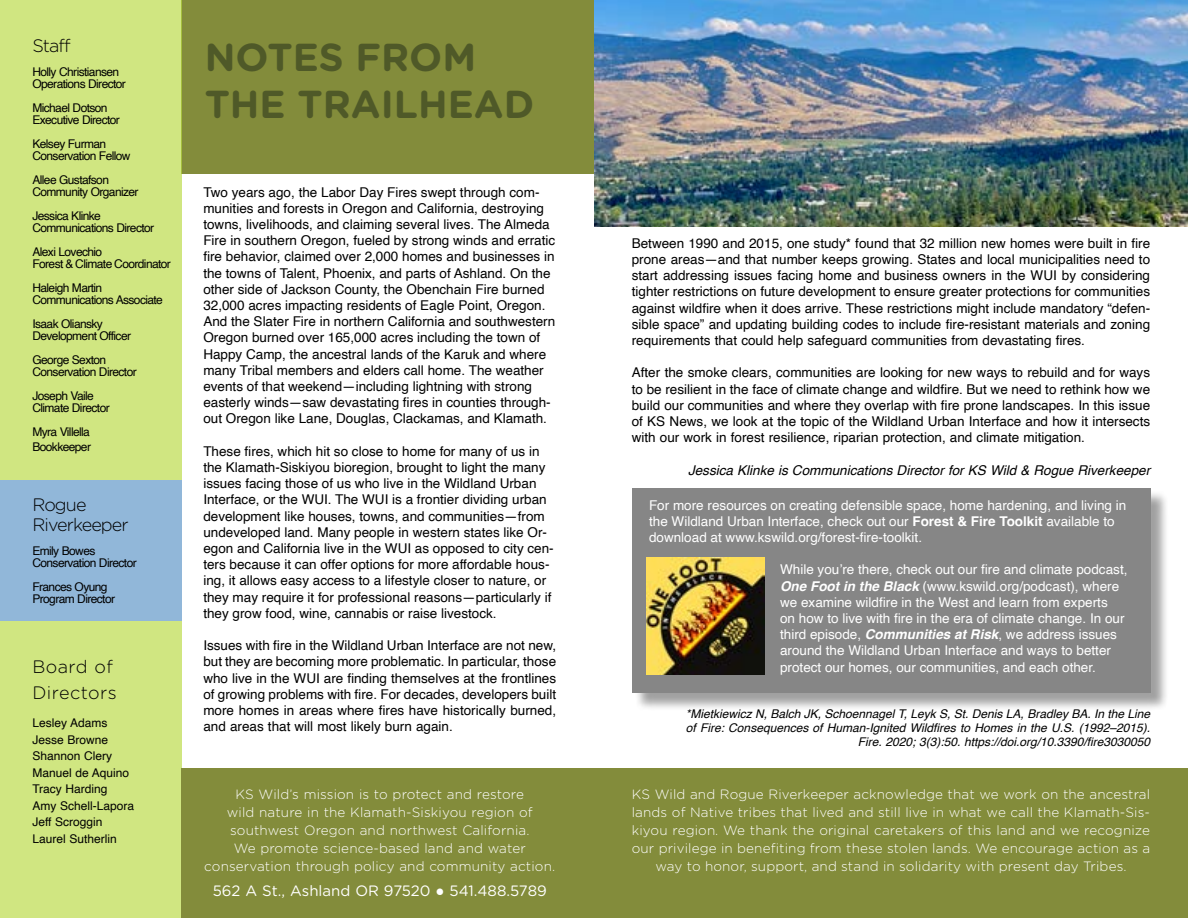
<style>
.page{position:relative;width:1188px;height:918px;background:#fff}
.page>*{position:absolute;margin:0;border:0;box-sizing:border-box;transform-origin:0 0}
.t1{font:700 39px/46.8px "Gotham Rounded";color:#4f5928}
.t2{font:300 18px/19.5px "Gotham Rounded";letter-spacing:-.05em;color:#000}
.t3{font:300 18px/25.5px "Gotham Rounded";letter-spacing:.025em;color:#000}
.t4{font:15px "Gotham Rounded";color:#fff}
.t5{font:13.5px/16.2px "Helvetica";color:#000;text-align:justify}
.t6{font:300 13.5px/18px "Gotham Rounded";letter-spacing:.01em;color:#fff;text-align:center}
.t7{font:13.5px/16.2px "Helvetica";color:#fff}
.t8{font:italic 13.5px "Helvetica";color:#000}
.t9{font:12px/12px "Helvetica";letter-spacing:-.05em;color:#000}
.t10{font:italic 12px/14.4px "Helvetica";color:#000;text-align:right}
.t11{font:12px/16.5px "Helvetica";color:#000}
.s1{font-family:"Helvetica"}
.s2{font-weight:700}
.s3{font-weight:700;font-style:italic}
</style>
<div class="page">
<div style="left:181px;top:0;width:413px;height:174px;background:#838c3b"></div>
<div style="left:0;top:0;width:181px;height:918px;background:#d0e681"></div>
<div style="left:181px;top:768px;width:1007px;height:150px;background:#838c3b"></div>
<div style="left:0;top:481px;width:181px;height:140px;background:#91b7d9"></div>
<div style="left:634px;top:491px;width:534px;height:220px;background:#000;opacity:.75"></div>
<div style="left:632px;top:488px;width:518px;height:205px;background:#868686"></div>
<img style="left:594px;top:0;width:594px;height:227px">
<img style="left:647px;top:558px;width:118px;height:117px">
<h2 class="t2" style="left:32px;top:35px;width:40px">Staff</h2>
<p class="t9" style="left:32px;top:66px;width:95px">Holly Christiansen<br>Operations Director</p>
<p class="t9" style="left:32px;top:102px;width:89px">Michael Dotson<br>Executive Director</p>
<p class="t9" style="left:32px;top:138px;width:100px">Kelsey Furman<br>Conservation Fellow</p>
<p class="t9" style="left:32px;top:174px;width:108px">Allee Gustafson<br>Community Organizer</p>
<p class="t9" style="left:32px;top:210px;width:123px">Jessica Klinke<br>Communications Director</p>
<p class="t9" style="left:32px;top:246px;width:140px">Alexi Lovechio<br>Forest &amp; Climate Coordinator</p>
<p class="t9" style="left:32px;top:282px;width:132px">Haleigh Martin<br>Communications Associate</p>
<p class="t9" style="left:32px;top:318px;width:100px">Isaak Oliansky<br>Development Officer</p>
<p class="t9" style="left:32px;top:354px;width:106px">George Sexton<br>Conservation Director</p>
<p class="t9" style="left:32px;top:390px;width:79px">Joseph Vaile<br>Climate Director</p>
<p class="t9" style="left:32px;top:425px;width:60px;line-height:15px">Myra Villella<br>Bookkeeper</p>
<h2 class="t2" style="left:32px;top:494px;width:98px">Rogue<br>Riverkeeper</h2>
<p class="t9" style="left:32px;top:545px;width:106px">Emily Bowes<br>Conservation Director</p>
<p class="t9" style="left:32px;top:581px;width:84px">Frances Oyung<br>Program Director</p>
<h2 class="t3" style="left:32px;top:653px;width:86px">Board of<br>Directors</h2>
<p class="t11" style="left:32px;top:715px;width:103px">Lesley Adams<br>Jesse Browne<br>Shannon Clery<br>Manuel de Aquino<br>Tracy Harding<br>Amy Schell-Lapora<br>Jeff Scroggin<br>Laurel Sutherlin</p>
<h1 class="t1" style="left:205px;top:32px;width:331px">NOTES FROM<br>THE TRAILHEAD</h1>
<p class="t5" style="left:203px;top:184px;width:353px;text-align:left">Two years ago, the Labor Day Fires swept through com&shy;munities and forests in Oregon and California, destroying towns, livelihoods, and claiming several lives. The Almeda Fire in southern Oregon, fueled by strong winds and erratic fire behavior, claimed over 2,000 homes and businesses in the towns of Talent, Phoenix, and parts of Ashland. On the other side of Jackson County, the Obenchain Fire burned 32,000 acres impacting residents of Eagle Point, Oregon.<br>And the Slater Fire in northern California and southwestern Oregon burned over 165,000 acres including the town of Happy Camp, the ancestral lands of the Karuk and where many Tribal members and elders call home. The weather events of that weekend—including lightning with strong easterly winds—saw devastating fires in counties through&shy;out Oregon like Lane, Douglas, Clackamas, and Klamath.</p>
<p class="t5" style="left:203px;top:443px;width:352px;text-align:left">These fires, which hit so close to home for many of us in the Klamath-Siskiyou bioregion, brought to light the many issues facing those of us who live in the Wildland Urban Interface, or the WUI. The WUI is a frontier dividing urban development like houses, towns, and communities—from undeveloped land. Many people in western states like Or&shy;egon and California live in the WUI as opposed to city cen&shy;ters because it can offer options for more affordable hous&shy;ing, it allows easy access to a lifestyle closer to nature, or they may require it for professional reasons—particularly if they grow food, wine, cannabis or raise livestock.</p>
<p class="t5" style="left:203px;top:638px;width:354px">Issues with fire in the Wildland Urban Interface are not new, but they are becoming more problematic. In particular, those who live in the WUI are finding themselves at the frontlines of growing problems with fire. For decades, developers built more homes in areas where fires have historically burned, and areas that will most likely burn again.</p>
<p class="t6" style="left:204px;top:784px;width:352px">KS Wild’s mission is to protect and restore<br>wild nature in the Klamath-Siskiyou region of southwest Oregon and northwest California.<br>We promote science-based land and water conservation through policy and community action.</p>
<p class="t4" style="left:213px;top:880px;width:336px">562 A St., Ashland OR 97520 <span class="s1">●</span> 541.488.5789</p>
<p class="t5" style="left:632px;top:235px;width:520px">Between 1990 and 2015, one study* found that 32 million new homes were built in fire prone areas—and that number keeps growing. States and local municipalities need to start addressing issues facing home and business owners in the WUI by considering tighter restrictions on future development to ensure greater protections for communities against wildfire when it does arrive. These restrictions might include mandatory “defen&shy;sible space” and updating building codes to include fire-resistant materials and zoning requirements that could help safeguard communities from devastating fires.</p>
<p class="t5" style="left:632px;top:365px;width:520px">After the smoke clears, communities are looking for new ways to rebuild and for ways to be resilient in the face of climate change and wildfire. But we need to rethink how we build our communities and where they overlap with fire prone landscapes. In this issue of KS News, we look at the topic of the Wildland Urban Interface and how it intersects with our work in forest resilience, riparian protection, and climate mitigation.</p>
<p class="t8" style="left:688px;top:459px;width:464px">Jessica Klinke is Communications Director for KS Wild &amp; Rogue Riverkeeper</p>
<p class="t7" style="left:649px;top:497px;width:479px">For more resources on creating defensible space, home hardening, and living in the Wildland Urban Interface, check out our <span class="s2">Forest &amp; Fire Toolkit</span> available to download at www.kswild.org/forest-fire-toolkit.</p>
<p class="t7" style="left:780px;top:562px;width:349px">While you’re there, check out our fire and climate podcast, <span class="s3">One Foot in the Black</span> (www.kswild.org/podcast), where we examine wildfire in the West and learn from experts<br>on how to live with fire in the era of climate change. In our third episode, <span class="s3">Communities at Risk</span>, we address issues around the Wildland Urban Interface and ways to better protect our homes, our communities, and each other.</p>
<p class="t10" style="left:686px;top:706px;width:466px">*Mietkiewicz N, Balch JK, Schoennagel T, Leyk S, St. Denis LA, Bradley BA. In the Line of Fire: Consequences of Human-Ignited Wildfires to Homes in the U.S. (1992–2015).<br>Fire. 2020; 3(3):50. https://doi.org/10.3390/fire3030050</p>
<p class="t6" style="left:632px;top:784px;width:520px">KS Wild and Rogue Riverkeeper acknowledge that we work on the ancestral lands of Native tribes that lived and still live in what we call the Klamath-Sis&shy;kiyou region. We thank the original caretakers of this land and we recognize our privilege in benefiting from these stolen lands. We encourage action as a way to honor, support, and stand in solidarity with present day Tribes.</p>
</div>
